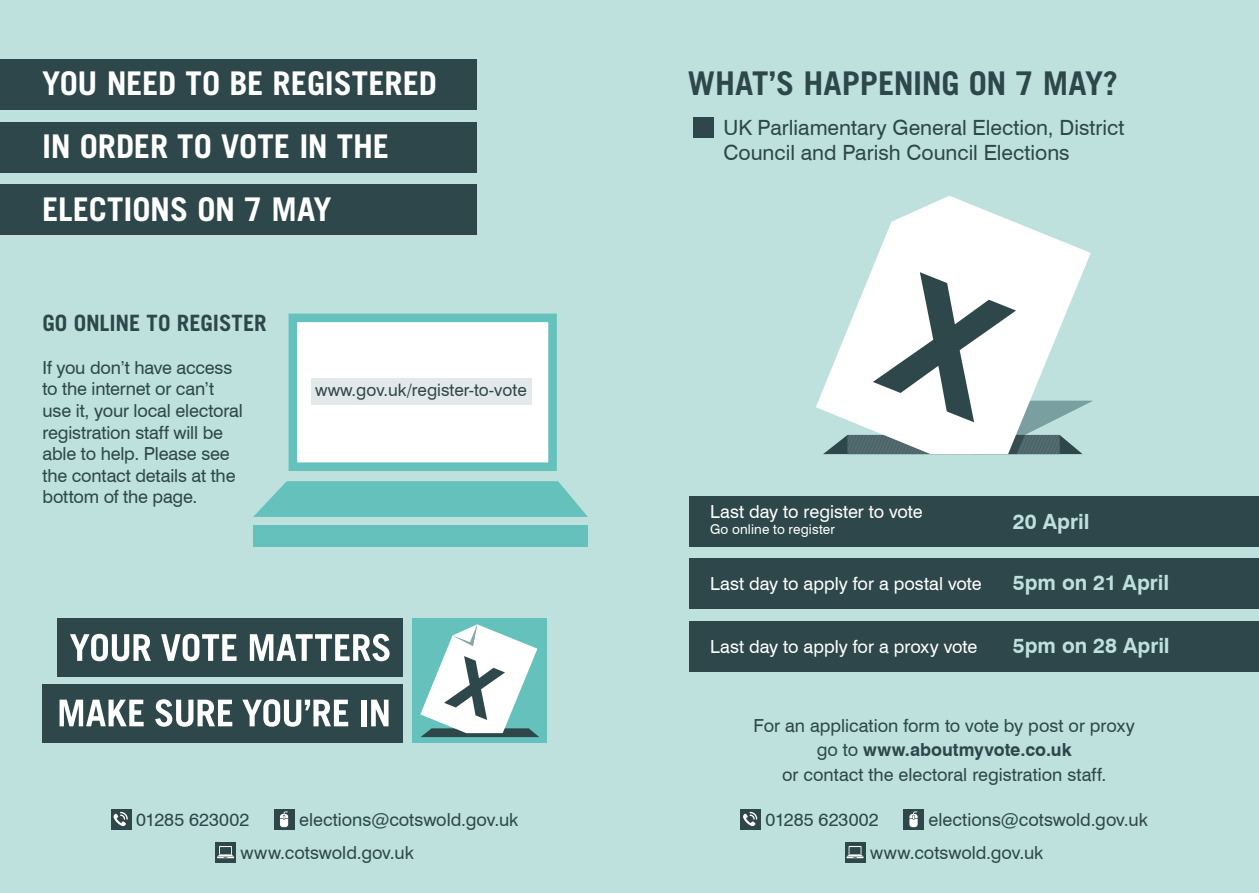
<style>
.page{position:relative;width:1259px;height:893px;background:#bee1de}
.page>*{position:absolute;margin:0;border:0;box-sizing:border-box;transform-origin:0 0}
.t1{font:700 32.7px/62.7px "Trade Gothic LT Std";letter-spacing:-.01em;color:#fff}
.t2{font:700 32.7px "Trade Gothic LT Std";letter-spacing:-.01em;color:#2e474a}
.t3{font:700 22.5px "Trade Gothic LT Std";letter-spacing:-.005em;color:#2e474a}
.t4{font:21px/25.5px "Swiss 721 BT";color:#2e474a}
.t5{font:700 21px "Swiss 721 BT";color:#bee1de}
.t6{font:18px/21.6px "Swiss 721 BT";letter-spacing:-.005em;color:#2e474a}
.t7{font:18px "Swiss 721 BT";color:#fff}
.t8{font:17.1px "Swiss 721 BT";color:#2e474a}
.t9{font:13.5px "Swiss 721 BT";letter-spacing:.01em;color:#fff}
.s1{font-weight:700}
</style>
<div class="page">
<svg style="left:816px;top:196px;width:274px;height:214px"></svg>
<svg style="left:823px;top:272px;width:270px;height:182px"></svg>
<div style="left:689px;top:496px;width:570px;height:50px;background:#2e474a"></div>
<div style="left:689px;top:559px;width:570px;height:50px;background:#2e474a"></div>
<div style="left:689px;top:621px;width:570px;height:50px;background:#2e474a"></div>
<div style="left:0;top:60px;width:476px;height:50px;background:#2e474a"></div>
<div style="left:0;top:122px;width:476px;height:50px;background:#2e474a"></div>
<div style="left:0;top:184px;width:476px;height:50px;background:#2e474a"></div>
<div style="left:412px;top:618px;width:135px;height:125px;background:#65c1bc"></div>
<div style="left:58px;top:618px;width:345px;height:58px;background:#2e474a"></div>
<svg style="left:70px;top:634px;width:81px;height:27px"></svg>
<svg style="left:161px;top:634px;width:76px;height:27px"></svg>
<svg style="left:250px;top:634px;width:139px;height:27px"></svg>
<div style="left:43px;top:685px;width:360px;height:58px;background:#2e474a"></div>
<svg style="left:60px;top:700px;width:84px;height:26px"></svg>
<svg style="left:155px;top:699px;width:77px;height:28px"></svg>
<svg style="left:242px;top:699px;width:106px;height:28px"></svg>
<div style="left:362px;top:700px;width:5px;height:26px;background:#fff"></div>
<svg style="left:371px;top:700px;width:17px;height:26px"></svg>
<svg style="left:420px;top:624px;width:119px;height:113px"></svg>
<div style="left:253px;top:525px;width:335px;height:22px;background:#65c1bc"></div>
<svg style="left:288px;top:314px;width:269px;height:157px;background:#ddf1f0"></svg>
<svg style="left:253px;top:481px;width:335px;height:36px;background:#6ec4bf"></svg>
<div style="left:308px;top:372px;width:224px;height:45px;background:#fff"></div>
<div style="left:311px;top:378px;width:220px;height:27px;background:#e3e9ea"></div>
<div style="left:693px;top:117px;width:21px;height:20px;background:#2e474a"></div>
<div style="left:111px;top:809px;width:20px;height:20px;background:#2e474a"></div>
<svg style="left:114px;top:812px;width:14px;height:14px"></svg>
<div style="left:274px;top:809px;width:20px;height:20px;background:#2e474a"></div>
<svg style="left:280px;top:811px;width:8px;height:16px"></svg>
<div style="left:215px;top:842px;width:21px;height:20px;background:#2e474a"></div>
<svg style="left:217px;top:846px;width:17px;height:12px"></svg>
<div style="left:740px;top:809px;width:20px;height:20px;background:#2e474a"></div>
<svg style="left:743px;top:812px;width:14px;height:14px"></svg>
<div style="left:903px;top:809px;width:20px;height:20px;background:#2e474a"></div>
<svg style="left:909px;top:811px;width:8px;height:16px"></svg>
<svg style="left:845px;top:842px;width:20px;height:20px"></svg>
<svg style="left:846px;top:846px;width:17px;height:12px"></svg>
<h1 class="t1" style="left:42px;top:52px;width:396px">YOU NEED TO BE REGISTERED<br>IN ORDER TO VOTE IN THE<br>ELECTIONS ON 7 MAY</h1>
<p class="t3" style="left:43px;top:309px;width:226px">GO ONLINE TO REGISTER</p>
<p class="t6" style="left:43px;top:356px;width:202px">If you don’t have access to the internet or can’t use it, your local electoral registration staff will be able to help. Please see the contact details at the bottom of the page.</p>
<p class="t8" style="left:315px;top:380px;width:213px">www.gov.uk/register-to-vote</p>
<h1 class="t2" style="left:688px;top:63px;width:431px">WHAT’S HAPPENING ON 7 MAY?</h1>
<p class="t4" style="left:723px;top:114px;width:402px">UK Parliamentary General Election, District<br>Council and Parish Council Elections</p>
<p class="t7" style="left:710px;top:501px;width:214px">Last day to register to vote</p>
<p class="t9" style="left:710px;top:521px;width:126px">Go online to register</p>
<p class="t5" style="left:1013px;top:509px;width:78px">20 April</p>
<p class="t7" style="left:710px;top:572px;width:273px">Last day to apply for a postal vote</p>
<p class="t5" style="left:1013px;top:569px;width:158px">5pm on 21 April</p>
<p class="t7" style="left:710px;top:635px;width:269px">Last day to apply for a proxy vote</p>
<p class="t5" style="left:1013px;top:632px;width:158px">5pm on 28 April</p>
<p class="t6" style="left:753px;top:713px;width:383px;line-height:24.6px;text-align:center">For an application form to vote by post or proxy go to <span class="s1">www.aboutmyvote.co.uk<br></span>or contact the electoral registration staff.</p>
<p class="t6" style="left:241px;top:803px;width:279px;line-height:33.2px;text-indent:58px">elections@cotswold.gov.uk www.cotswold.gov.uk</p>
<p class="t6" style="left:765px;top:809px;width:115px">01285 623002</p>
<p class="t6" style="left:870px;top:803px;width:279px;line-height:33.2px;text-indent:58px">elections@cotswold.gov.uk www.cotswold.gov.uk</p>
<p class="t6" style="left:136px;top:809px;width:115px">01285 623002</p>
</div>
